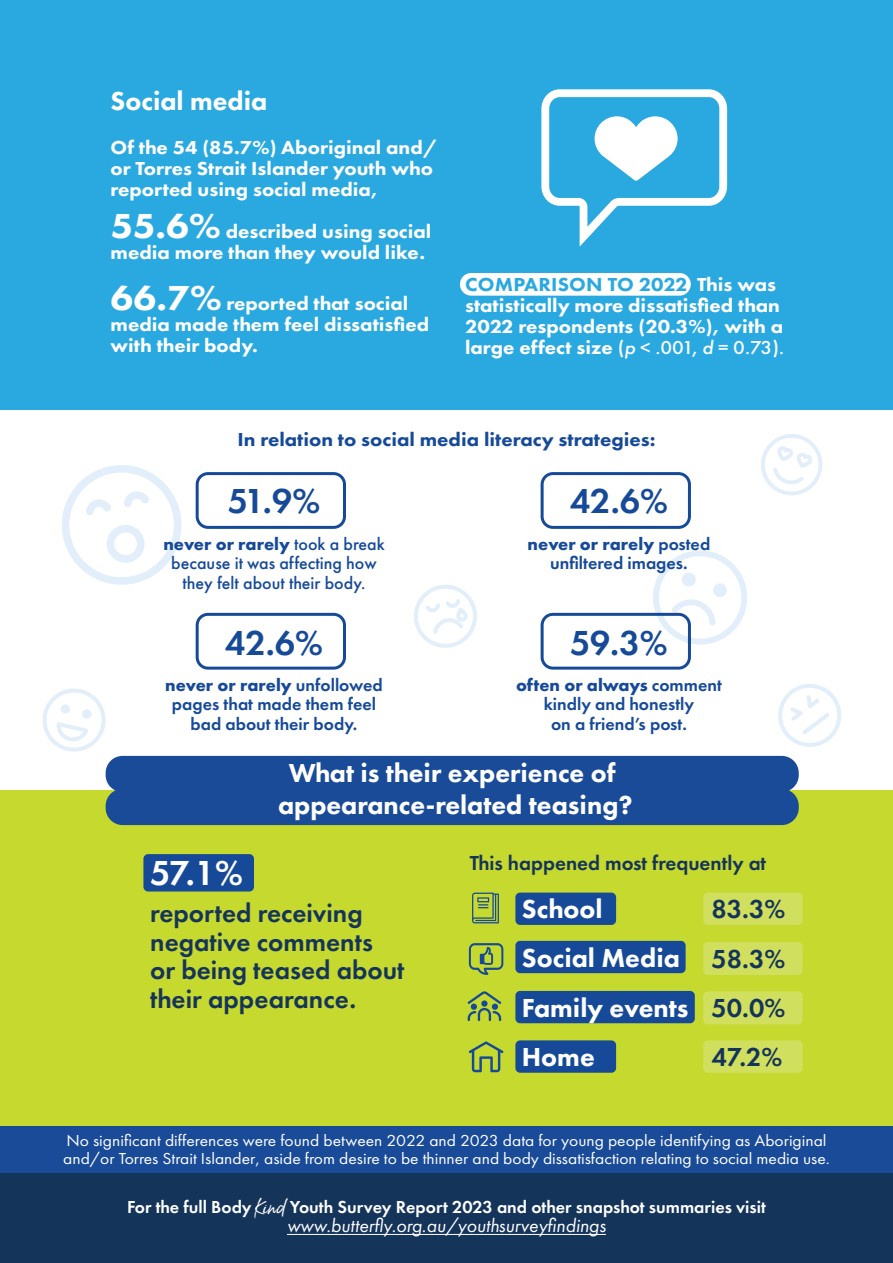
<style>
.page{position:relative;width:893px;height:1263px;background:#fff}
.page>*{position:absolute;margin:0;border:0;box-sizing:border-box;transform-origin:0 0}
.t1{font:600 36px "Futura PT";letter-spacing:-.01em;color:#164a98}
.t2{font:600 36px "Futura PT";color:#fff}
.t3{font:800 27px/31.5px "Futura PT";color:#fff;text-align:center}
.t4{font:600 27px/28.5px "Futura PT";color:#15345a}
.t5{font:600 21px "Futura PT";color:#15345a}
.t6{font:800 19.5px/21px "Futura PT";color:#fff;scale:1.06 1}
.t7{font:800 19.5px "Futura PT";color:#164a98;scale:1.06 1}
.t8{font:italic 19.5px "Futura PT";color:#fff}
.t9{font:600 18px/19.5px "Futura PT";color:#164a98;text-align:center}
.t10{font:500 18px/19.5px "Futura PT";color:#164a98;text-align:center}
.t11{font:600 18px "Futura PT";color:#fff}
.t12{font:16.5px/18px "Futura PT";color:#fff;scale:1.06 1}
.s1{font-size:36px}
.s2{color:#2aa9e0}
.s3{font-weight:500}
.s4{font-weight:500;font-style:italic}
.s5{font-weight:700}
.s6{font-weight:600;color:#15345a}
.s7{font-family:"Born Ready Slanted";font-weight:400}
</style>
<div class="page">
<div style="left:0;top:790px;width:893px;height:344px;background:#c6d92f"></div>
<div style="left:0;top:1127px;width:893px;height:102px;background:#194b98"></div>
<div style="left:0;top:1174px;width:893px;height:89px;background:#15345a"></div>
<svg style="left:647px;top:550px;width:100px;height:95px"></svg>
<svg style="left:62px;top:465px;width:120px;height:120px"></svg>
<div style="left:0;top:0;width:893px;height:410px;background:#2aa9e0"></div>
<svg style="left:414px;top:585px;width:63px;height:63px"></svg>
<svg style="left:42px;top:688px;width:64px;height:64px"></svg>
<svg style="left:778px;top:684px;width:63px;height:63px"></svg>
<svg style="left:761px;top:434px;width:62px;height:62px"></svg>
<div style="left:106px;top:756px;width:693px;height:36px;background:#194b98;border-radius:17px"></div>
<div style="left:106px;top:789px;width:693px;height:36px;background:#194b98;border-radius:17px"></div>
<hr style="left:287px;top:1234px;width:319px;height:1px;background:#fff">
<div style="left:196px;top:472px;width:150px;height:57px;border:3px solid #164a98;border-radius:11px"></div>
<div style="left:541px;top:472px;width:150px;height:57px;border:3px solid #164a98;border-radius:11px"></div>
<div style="left:196px;top:613px;width:150px;height:57px;border:3px solid #164a98;border-radius:11px"></div>
<div style="left:541px;top:613px;width:150px;height:57px;border:3px solid #164a98;border-radius:11px"></div>
<div style="left:143px;top:854px;width:111px;height:37px;background:#164a98;border-radius:5px"></div>
<div style="left:515px;top:892px;width:101px;height:33px;background:#164a98;border-radius:5px"></div>
<div style="left:703px;top:892px;width:100px;height:33px;background:#d1df5e;border-radius:5px"></div>
<svg style="left:472px;top:892px;width:27px;height:31px"></svg>
<div style="left:515px;top:991px;width:180px;height:32px;background:#164a98;border-radius:5px"></div>
<div style="left:703px;top:991px;width:100px;height:33px;background:#d1df5e;border-radius:5px"></div>
<svg style="left:467px;top:991px;width:34px;height:30px"></svg>
<div style="left:515px;top:941px;width:171px;height:32px;background:#164a98;border-radius:5px"></div>
<div style="left:703px;top:942px;width:100px;height:33px;background:#d1df5e;border-radius:5px"></div>
<svg style="left:469px;top:943px;width:34px;height:32px"></svg>
<div style="left:515px;top:1040px;width:101px;height:33px;background:#164a98;border-radius:5px"></div>
<div style="left:703px;top:1040px;width:100px;height:33px;background:#d1df5e;border-radius:5px"></div>
<svg style="left:469px;top:1041px;width:34px;height:31px"></svg>
<svg style="left:541px;top:89px;width:186px;height:158px"></svg>
<div style="left:460px;top:273px;width:231px;height:23px;background:#fff;border-radius:11px"></div>
<h2 class="t3" style="left:111px;top:85px;width:158px">Social media</h2>
<p class="t6" style="left:111px;top:136px;width:310px">Of the 54 (85.7%) Aboriginal and/ or Torres Strait Islander youth who reported using social media,</p>
<p class="t6" style="left:111px;top:221px;width:304px"><span class="s1">55.6%</span> described using social media more than they would like.</p>
<p class="t6" style="left:111px;top:292px;width:302px"><span class="s1">66.7%</span> reported that social media made them feel dissatisfied with their body.</p>
<p class="t6" style="left:465px;top:274px;width:302px"><span class="s2">COMPARISON TO 2022</span> This was statistically more dissatisfied than 2022 respondents (20.3%), with a large effect size <span class="s3">(</span><span class="s4">p</span> <span class="s3">&lt; .001,</span> <span class="s4">d</span> <span class="s3">= 0.73).</span></p>
<p class="t7" style="left:237px;top:427px;width:396px">In relation to social media literacy strategies:</p>
<h1 class="t1" style="left:228px;top:479px;width:94px">51.9%</h1>
<p class="t10" style="left:163px;top:534px;width:223px"><span class="s5">never or rarely</span> took a break because it was affecting how they felt about their body.</p>
<h1 class="t1" style="left:225px;top:620px;width:100px">42.6%</h1>
<p class="t9" style="left:165px;top:674px;width:219px"><span class="s5">never or rarely</span> unfollowed pages that made them feel bad about their body.</p>
<h1 class="t1" style="left:570px;top:479px;width:100px">42.6%</h1>
<p class="t9" style="left:528px;top:534px;width:184px"><span class="s5">never or rarely</span> posted unfiltered images.</p>
<h1 class="t1" style="left:570px;top:620px;width:99px">59.3%</h1>
<p class="t9" style="left:516px;top:674px;width:207px"><span class="s5">often or always</span> comment kindly and honestly<br>on a friend’s post.</p>
<h2 class="t3" style="left:278px;top:757px;width:356px">What is their experience of appearance-related teasing?</h2>
<h1 class="t2" style="left:150px;top:850px;width:94px">57.1%</h1>
<h2 class="t4" style="left:150px;top:898px;width:256px">reported receiving negative comments or being teased about their appearance.</h2>
<p class="t5" style="left:470px;top:850px;width:298px">This happened most frequently at</p>
<h2 class="t3" style="left:522px;top:893px;width:82px">School</h2>
<h2 class="t4" style="left:711px;top:895px;width:75px">83.3%</h2>
<h2 class="t3" style="left:522px;top:941px;width:265px">Social Media <span class="s6">58.3%</span></h2>
<h2 class="t3" style="left:522px;top:991px;width:265px">Family events <span class="s6">50.0%</span></h2>
<h2 class="t3" style="left:522px;top:1041px;width:74px">Home</h2>
<h2 class="t4" style="left:711px;top:1042px;width:72px">47.2%</h2>
<p class="t12" style="left:63px;top:1132px;width:725px">No significant differences were found between 2022 and 2023 data for young people identifying as Aboriginal and/or Torres Strait Islander, aside from desire to be thinner and body dissatisfaction relating to social media use.</p>
<p class="t11" style="left:127px;top:1196px;width:640px">For the full Body <span class="s7">Kind</span> Youth Survey Report 2023 and other snapshot summaries visit</p>
<p class="t8" style="left:287px;top:1214px;width:320px">www.butterfly.org.au/youthsurveyfindings</p>
</div>
